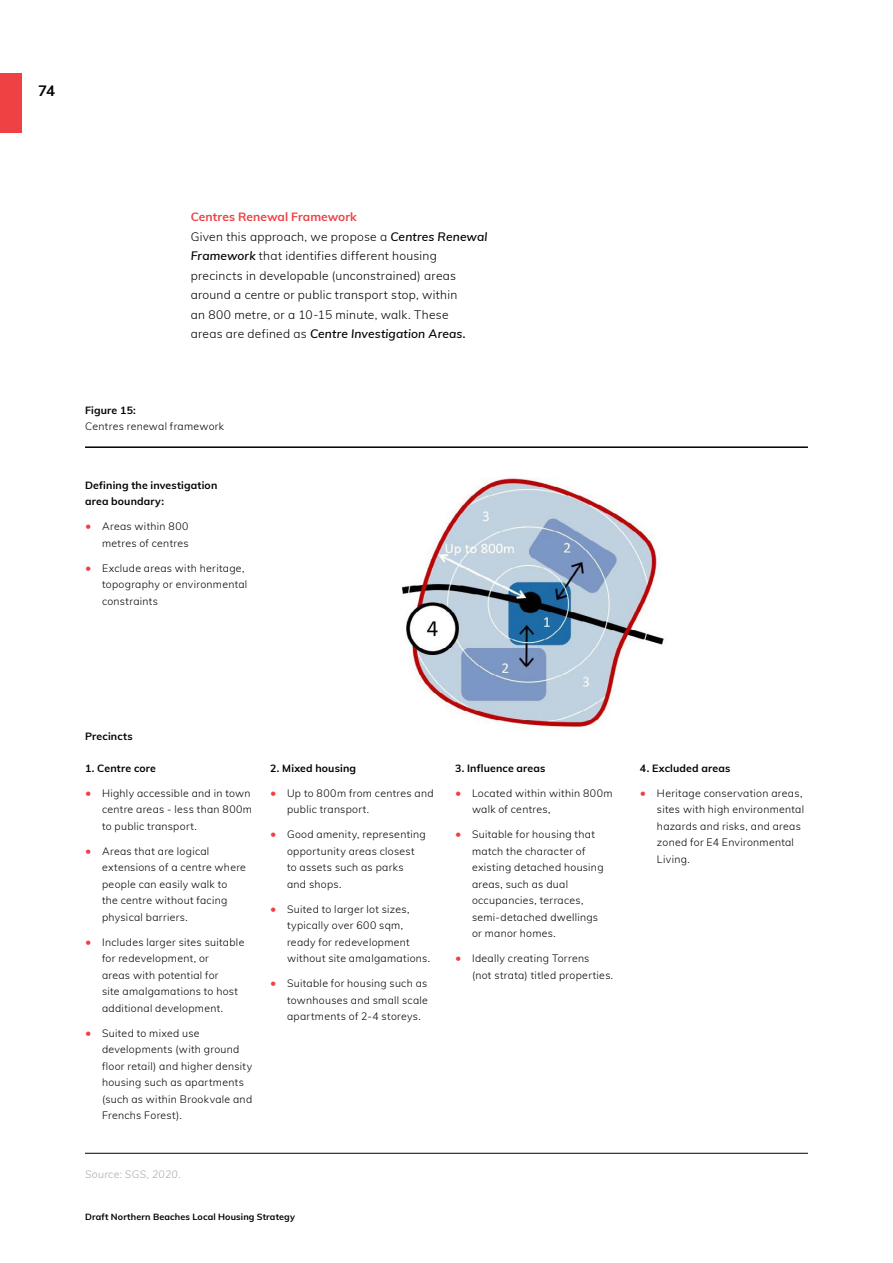
<style>
.page{position:relative;width:893px;height:1263px;background:#fff}
.page>*{position:absolute;margin:0;border:0;box-sizing:border-box;transform-origin:0 0}
.t1{font:700 15px "Muli";color:#000}
.t2{font:300 12px/19.5px "Muli";letter-spacing:.025em;color:#000}
.t3{font:300 10.5px/16.5px "Muli";letter-spacing:.03em;color:#000}
.t4{font:700 10.5px/16.5px "Muli";letter-spacing:.015em;color:#000}
.t5{font:italic 300 10.5px "Muli";letter-spacing:.03em;color:#a7a9ac}
.t6{font:700 9px "Muli";letter-spacing:.015em;color:#000}
.s1{font-weight:700;color:#ef4144}
.s2{font-weight:600;font-style:italic}
.s3{font-size:12px;color:#ef4144}
</style>
<div class="page">
<div style="left:0;top:74px;width:21px;height:59px;background:#ef4144"></div>
<hr style="left:85px;top:446px;width:723px;height:2px;background:#000">
<hr style="left:85px;top:1153px;width:723px;height:1px;background:#000">
<img style="left:401px;top:478px;width:263px;height:251px">
<h1 class="t1" style="left:38px;top:79px;width:19px">74</h1>
<p class="t2" style="left:191px;top:207px;width:298px"><span class="s1">Centres Renewal Framework<br></span>Given this approach, we propose a <span class="s2">Centres Renewal Framework</span> that identifies different housing precincts in developable (unconstrained) areas around a centre or public transport stop, within<br>an 800 metre, or a 10-15 minute, walk. These<br>areas are defined as <span class="s2">Centre Investigation Areas.</span></p>
<p class="t4" style="left:85px;top:401px;width:52px">Figure 15:</p>
<p class="t3" style="left:85px;top:418px;width:141px">Centres renewal framework</p>
<p class="t4" style="left:85px;top:476px;width:134px">Defining the investigation area boundary:</p>
<p class="t3" style="left:85px;top:518px;width:105px;text-align:right"><span class="s3">•</span> Areas within 800 metres of centres</p>
<p class="t3" style="left:102px;top:559px;width:147px;text-indent:-17px"><span class="s3">•</span> Exclude areas with heritage, topography or environmental constraints</p>
<p class="t4" style="left:85px;top:727px;width:49px">Precincts</p>
<p class="t4" style="left:85px;top:759px;width:72px">1. Centre core</p>
<p class="t3" style="left:102px;top:784px;width:152px;text-indent:-17px"><span class="s3">•</span> Highly accessible and in town centre areas - less than 800m to public transport.</p>
<p class="t3" style="left:102px;top:842px;width:145px;text-indent:-17px"><span class="s3">•</span> Areas that are logical extensions of a centre where people can easily walk to<br>the centre without facing physical barriers.</p>
<p class="t3" style="left:102px;top:933px;width:144px;text-indent:-17px"><span class="s3">•</span> Includes larger sites suitable for redevelopment, or<br>areas with potential for<br>site amalgamations to host additional development.</p>
<p class="t3" style="left:102px;top:1024px;width:152px;text-indent:-17px"><span class="s3">•</span> Suited to mixed use developments (with ground floor retail) and higher density housing such as apartments (such as within Brookvale and<br>Frenchs Forest).</p>
<p class="t4" style="left:270px;top:759px;width:88px">2. Mixed housing</p>
<p class="t3" style="left:287px;top:784px;width:148px;text-indent:-17px"><span class="s3">•</span> Up to 800m from centres and public transport.</p>
<p class="t3" style="left:287px;top:826px;width:140px;text-indent:-17px"><span class="s3">•</span> Good amenity, representing opportunity areas closest to assets such as parks<br>and shops.</p>
<p class="t3" style="left:287px;top:900px;width:145px;text-indent:-17px"><span class="s3">•</span> Suited to larger lot sizes, typically over 600 sqm, ready for redevelopment without site amalgamations.</p>
<p class="t3" style="left:287px;top:975px;width:142px;text-align:justify;text-indent:-17px"><span class="s3">•</span> Suitable for housing such as townhouses and small scale apartments of 2-4 storeys.</p>
<p class="t5" style="left:85px;top:1166px;width:97px">Source: SGS, 2020.</p>
<p class="t6" style="left:85px;top:1211px;width:211px">Draft Northern Beaches Local Housing Strategy</p>
<p class="t4" style="left:455px;top:759px;width:92px">3. Influence areas</p>
<p class="t3" style="left:472px;top:784px;width:142px;text-indent:-17px"><span class="s3">•</span> Located within within 800m walk of centres,</p>
<p class="t3" style="left:472px;top:826px;width:133px;text-indent:-17px"><span class="s3">•</span> Suitable for housing that match the character of existing detached housing areas, such as dual occupancies, terraces, semi-detached dwellings or manor homes.</p>
<p class="t3" style="left:472px;top:950px;width:143px;text-indent:-17px"><span class="s3">•</span> Ideally creating Torrens<br>(not strata) titled properties.</p>
<p class="t4" style="left:640px;top:759px;width:92px">4. Excluded areas</p>
<p class="t3" style="left:657px;top:784px;width:149px;text-indent:-17px"><span class="s3">•</span> Heritage conservation areas, sites with high environmental hazards and risks, and areas zoned for E4 Environmental<br>Living.</p>
</div>
